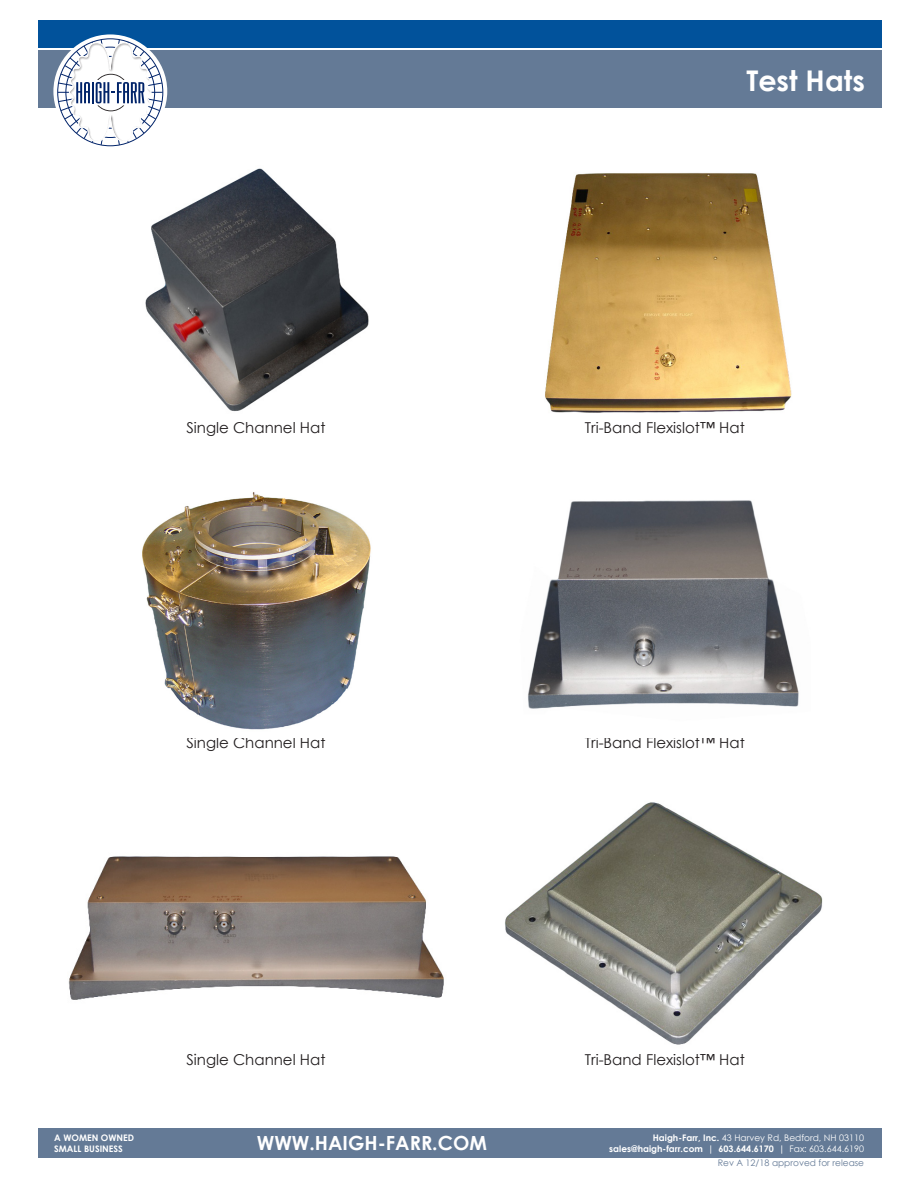
<style>
.page{position:relative;width:918px;height:1188px;background:#fff}
.page>*{position:absolute;margin:0;border:0;box-sizing:border-box;transform-origin:0 0}
.t1{font:700 28.5px "Century Gothic";color:#fff}
.t2{font:700 19.5px "Century Gothic";color:#fff}
.t3{font:15px "Century Gothic";color:#231f20}
.t4{font:700 9px/10.8px "Century Gothic";color:#fff}
.t5{font:9px "Century Gothic";color:#647a96}
.s1{font-weight:400}
</style>
<div class="page">
<div style="left:38px;top:21px;width:844px;height:27px;background:#01529b"></div>
<div style="left:38px;top:51px;width:844px;height:57px;background:#647a96"></div>
<div style="left:38px;top:1128px;width:844px;height:30px;background:#647a96"></div>
<svg style="left:53px;top:34px;width:114px;height:114px"></svg>
<svg style="left:58px;top:39px;width:105px;height:107px"></svg>
<img style="left:145px;top:168px;width:224px;height:244px">
<img style="left:142px;top:492px;width:229px;height:238px">
<img style="left:68px;top:856px;width:376px;height:144px">
<img style="left:545px;top:173px;width:247px;height:240px">
<img style="left:528px;top:500px;width:271px;height:209px">
<img style="left:505px;top:802px;width:318px;height:243px">
<h1 class="t1" style="left:746px;top:59px;width:120px">Test Hats</h1>
<p class="t3" style="left:186px;top:417px;width:140px">Single Channel Hat</p>
<p class="t3" style="left:186px;top:733px;width:140px">Single Channel Hat</p>
<p class="t3" style="left:585px;top:417px;width:162px">Tri-Band Flexislot™ Hat</p>
<p class="t3" style="left:585px;top:733px;width:162px">Tri-Band Flexislot™ Hat</p>
<p class="t4" style="left:54px;top:1132px;width:82px">A WOMEN OWNED<br>SMALL BUSINESS</p>
<p class="t3" style="left:186px;top:1049px;width:140px">Single Channel Hat</p>
<p class="t3" style="left:585px;top:1049px;width:162px">Tri-Band Flexislot™ Hat</p>
<h2 class="t2" style="left:257px;top:1128px;width:232px">WWW.HAIGH-FARR.COM</h2>
<p class="t4" style="left:609px;top:1132px;width:256px;text-align:right">Haigh-Farr, Inc. <span class="s1">43 Harvey Rd, Bedford, NH 03110 </span>sales@haigh-farr.com | 603.644.6170 | <span class="s1">Fax: 603.644.6190</span></p>
<p class="t5" style="left:718px;top:1157px;width:148px">Rev A 12/18 approved for release</p>
</div>
